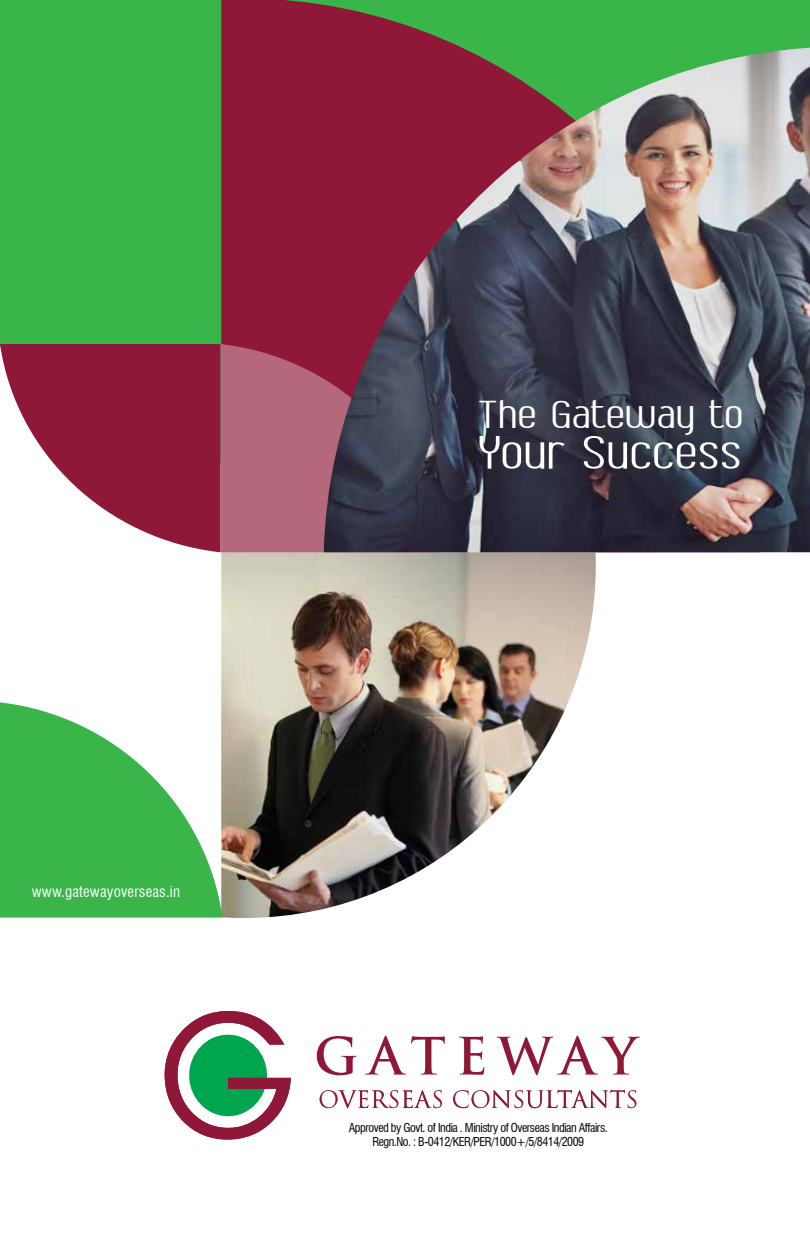
<style>
.page{position:relative;width:810px;height:1242px;background:#fff}
.page>*{position:absolute;margin:0;border:0;box-sizing:border-box;transform-origin:0 0}
.t1{font:54px "Ambrosia Demo";color:#fff}
.t2{font:45px "Ambrosia Demo";color:#fff}
.t3{font:condensed 15px "Swiss 721 BT";letter-spacing:.01em;color:#fff}
.t4{font:condensed 12px/14.4px "Swiss 721 BT";letter-spacing:-.04em;color:#000;text-align:center}
</style>
<div class="page">
<div style="left:0;top:0;width:810px;height:344px;background:#39b54a"></div>
<svg style="left:221px;top:0;width:540px;height:344px;fill:#8f1838"></svg>
<img style="left:221px;top:552px;width:375px;height:366px">
<svg style="left:220px;top:344px;width:104px;height:208px;fill:#b5677b"></svg>
<svg style="left:0;top:344px;width:220px;height:208px;fill:#8f1838"></svg>
<svg style="left:0;top:702px;width:223px;height:216px;fill:#39b54a"></svg>
<img style="left:324px;top:48px;width:486px;height:504px">
<svg style="left:317px;top:1036px;width:40px;height:39px"></svg>
<svg style="left:365px;top:1036px;width:80px;height:39px"></svg>
<svg style="left:459px;top:1036px;width:25px;height:39px"></svg>
<svg style="left:497px;top:1036px;width:143px;height:39px"></svg>
<svg style="left:320px;top:1090px;width:122px;height:18px"></svg>
<svg style="left:453px;top:1090px;width:183px;height:18px"></svg>
<svg style="left:165px;top:1011px;width:126px;height:129px"></svg>
<p class="t3" style="left:32px;top:883px;width:150px">www.gatewayoverseas.in</p>
<h2 class="t2" style="left:480px;top:399px;width:267px">The Gateway to</h2>
<h1 class="t1" style="left:480px;top:433px;width:266px">Your Success</h1>
<p class="t4" style="left:349px;top:1120px;width:260px">Approved by Govt. of India . Ministry of Overseas Indian Affairs.<br>Regn.No. : B-0412/KER/PER/1000+/5/8414/2009</p>
</div>
